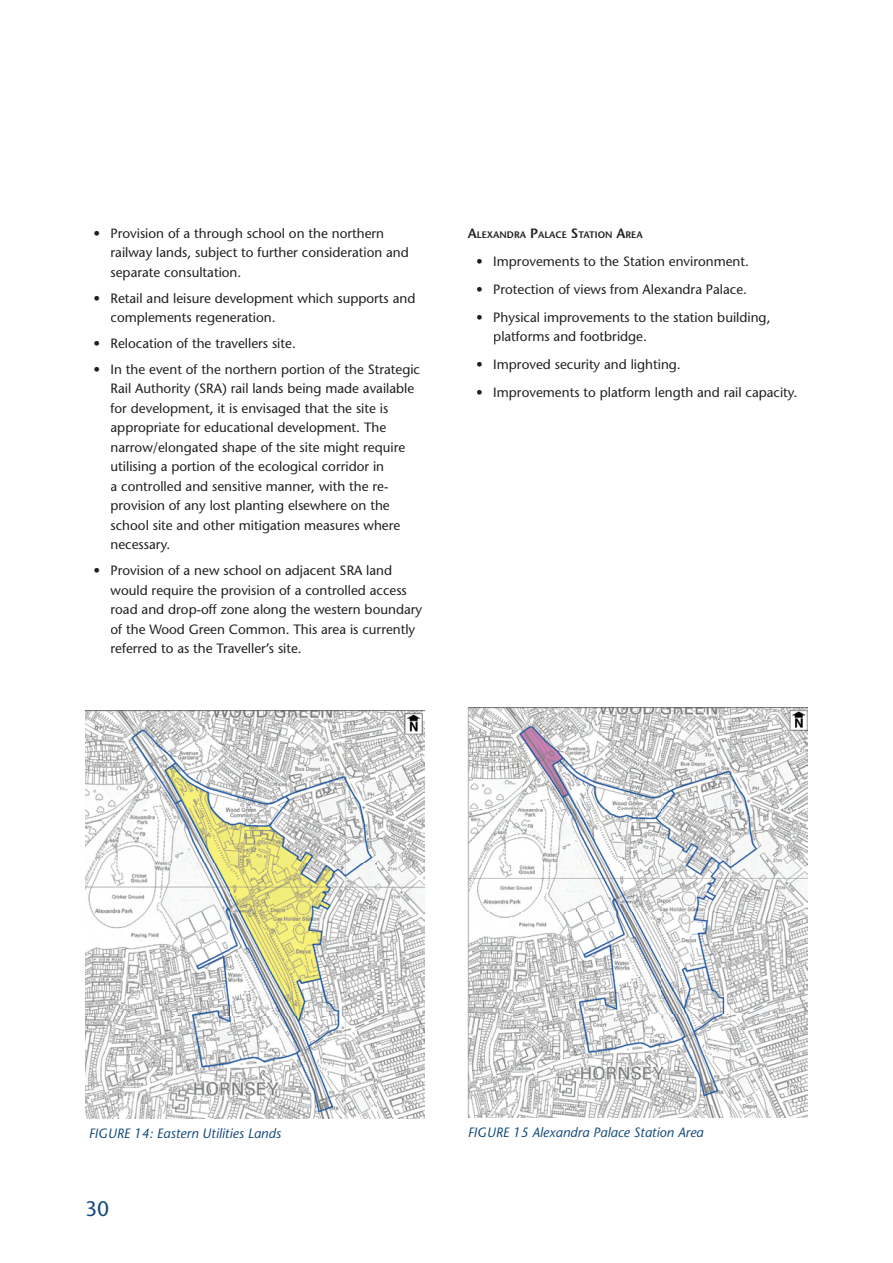
<style>
.page{position:relative;width:893px;height:1263px;background:#fff}
.page>*{position:absolute;margin:0;border:0;box-sizing:border-box;transform-origin:0 0}
.t1{font:21px "Stone Sans";color:#144a7c}
.t2{font:13.5px/19.5px "Stone Sans";color:#231f20}
.t3{font:italic 13.5px "Stone Sans";color:#144a7c}
.t4{font:600 9.45px "Stone Sans";color:#231f20}
.s1{font-size:13.5px}
</style>
<div class="page">
<img style="left:85px;top:711px;width:340px;height:407px">
<img style="left:468px;top:707px;width:339px;height:410px">
<p class="t2" style="left:111px;top:223px;width:300px;text-indent:-17px">• Provision of a through school on the northern railway lands, subject to further consideration and separate consultation.</p>
<p class="t2" style="left:111px;top:288px;width:306px;text-indent:-17px">• Retail and leisure development which supports and complements regeneration.</p>
<p class="t2" style="left:94px;top:333px;width:204px">• Relocation of the travellers site.</p>
<p class="t2" style="left:111px;top:359px;width:311px;text-indent:-17px">• In the event of the northern portion of the Strategic Rail Authority (SRA) rail lands being made available for development, it is envisaged that the site is appropriate for educational development. The narrow/elongated shape of the site might require utilising a portion of the ecological corridor in<br>a controlled and sensitive manner, with the re&shy;provision of any lost planting elsewhere on the school site and other mitigation measures where necessary.</p>
<p class="t2" style="left:111px;top:561px;width:313px;text-indent:-17px">• Provision of a new school on adjacent SRA land would require the provision of a controlled access road and drop-off zone along the western boundary of the Wood Green Common. This area is currently referred to as the Traveller’s site.</p>
<p class="t4" style="left:468px;top:229px;width:176px"><span class="s1">A</span>LEXANDRA <span class="s1">P</span>ALACE <span class="s1">S</span>TATION <span class="s1">A</span>REA</p>
<p class="t2" style="left:476px;top:251px;width:274px">• Improvements to the Station environment.</p>
<p class="t2" style="left:476px;top:279px;width:272px">• Protection of views from Alexandra Palace.</p>
<p class="t2" style="left:493px;top:307px;width:279px;text-indent:-17px">• Physical improvements to the station building, platforms and footbridge.</p>
<p class="t2" style="left:476px;top:355px;width:206px">• Improved security and lighting.</p>
<p class="t2" style="left:476px;top:383px;width:323px">• Improvements to platform length and rail capacity.</p>
<p class="t3" style="left:89px;top:1125px;width:194px">FIGURE 14: Eastern Utilities Lands</p>
<h1 class="t1" style="left:85px;top:1197px;width:26px">30</h1>
<p class="t3" style="left:468px;top:1124px;width:237px">FIGURE 15 Alexandra Palace Station Area</p>
</div>
